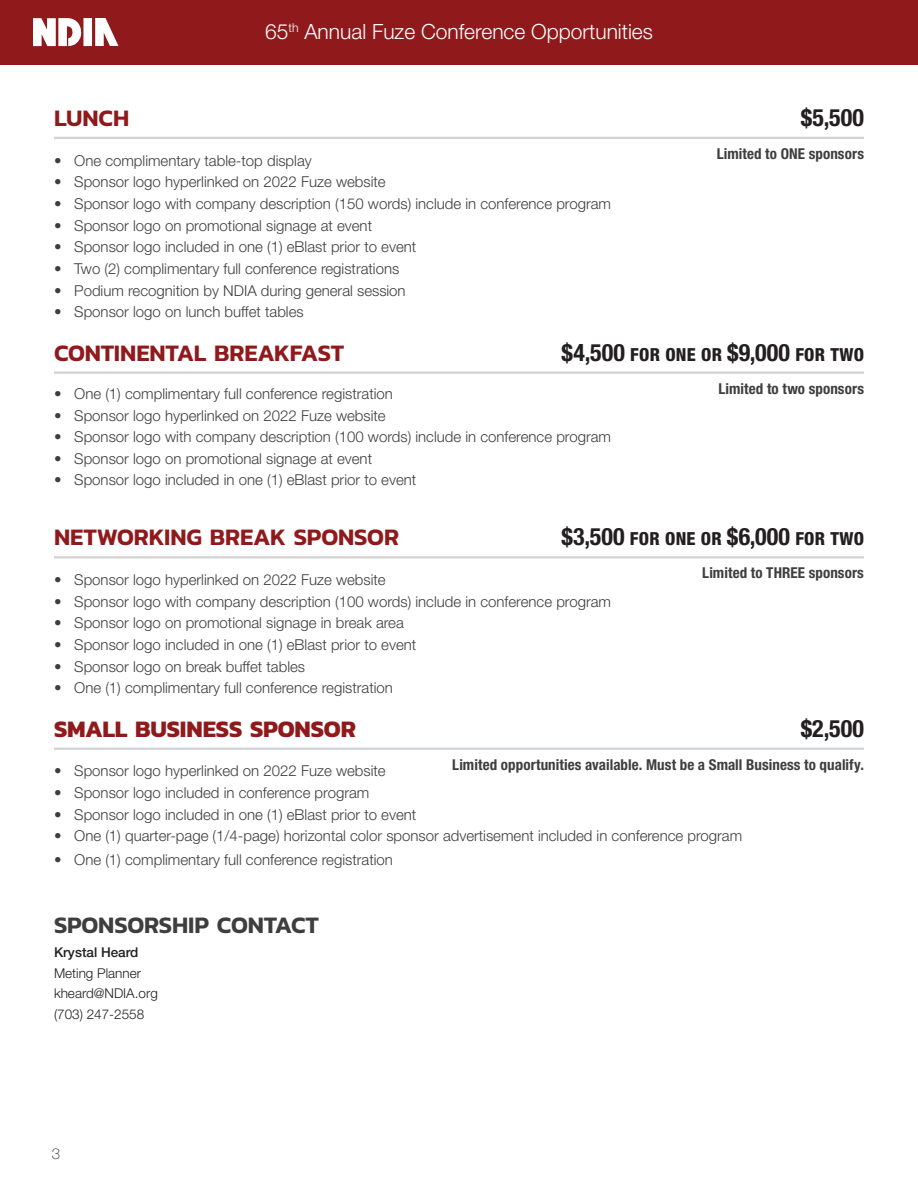
<style>
.page{position:relative;width:918px;height:1188px;background:#fff}
.page>*{position:absolute;margin:0;border:0;box-sizing:border-box;transform-origin:0 0}
.Sponsor_levels{font:600 24px "Kanit";letter-spacing:-.01em;color:#90191c}
.Sponsor_levels-2{font:700 24px "Kanit";letter-spacing:-.01em;color:#90191c}
.Contact_Header{font:600 24px "Kanit";letter-spacing:-.01em;color:#3e3e3f}
.Sponsor_levels-3{font:700 condensed 24px "Helvetica Neue LT Std";letter-spacing:.005em;color:#231f20}
.t1{font:300 21px "Helvetica Neue LT Std";color:#fff}
.Sponsor_levels-4{font:800 condensed 18px "Helvetica Neue LT Std";letter-spacing:.015em;color:#231f20}
.t2{font:300 15px "Helvetica Neue LT Std";color:#3e3e3f}
.Availibility_Line{font:700 condensed 15px "Helvetica Neue LT Std";letter-spacing:.005em;color:#3e3e3f}
.t3{font:100 15px "Helvetica Neue LT Std";color:#231f20}
.Contact_Body{font:300 13.5px "Helvetica Neue LT Std";color:#231f20}
.Contact_Name{font:500 13.5px "Helvetica Neue LT Std";color:#231f20}
.s1{font-weight:700;font-size:24px}
</style>
<div class="page">
<div style="left:0;top:0;width:918px;height:64px;background:#90191c"></div>
<div style="left:83px;top:18px;width:9px;height:28px;background:#fff"></div>
<svg style="left:95px;top:18px;width:23px;height:28px"></svg>
<svg style="left:33px;top:18px;width:49px;height:28px"></svg>
<hr style="left:54px;top:137px;width:810px;height:2px;background:#d1d2d4">
<hr style="left:54px;top:371px;width:810px;height:3px;background:#d1d2d4">
<hr style="left:54px;top:556px;width:810px;height:2px;background:#d1d2d4">
<hr style="left:54px;top:748px;width:810px;height:2px;background:#d1d2d4">
<h2 class="t1" style="left:265px;top:19px;width:389px">65<sup>th</sup> Annual Fuze Conference Opportunities</h2>
<p class="Sponsor_levels" style="left:54px;top:100px;width:77px">LUNCH</p>
<p class="Sponsor_levels-3" style="left:801px;top:103px;width:65px">$5,500</p>
<p class="Availibility_Line" style="left:717px;top:145px;width:149px">Limited to ONE sponsors</p>
<p class="t2" style="left:54px;top:151px;width:259px">• One complimentary table-top display</p>
<p class="t2" style="left:54px;top:173px;width:333px">• Sponsor logo hyperlinked on 2022 Fuze website</p>
<p class="t2" style="left:54px;top:194px;width:559px">• Sponsor logo with company description (150 words) include in conference program</p>
<p class="t2" style="left:54px;top:216px;width:320px">• Sponsor logo on promotional signage at event</p>
<p class="t2" style="left:54px;top:238px;width:364px">• Sponsor logo included in one (1) eBlast prior to event</p>
<p class="t2" style="left:54px;top:259px;width:347px">• Two (2) complimentary full conference registrations</p>
<p class="t2" style="left:54px;top:281px;width:353px">• Podium recognition by NDIA during general session</p>
<p class="t2" style="left:54px;top:303px;width:251px">• Sponsor logo on lunch buffet tables</p>
<p class="Sponsor_levels" style="left:54px;top:334px;width:292px">CONTINENTAL BREAKFAST</p>
<p class="Sponsor_levels-4" style="left:562px;top:343px;width:304px"><span class="s1">$4,500</span> FOR ONE OR <span class="s1">$9,000</span> FOR TWO</p>
<p class="Availibility_Line" style="left:718px;top:379px;width:147px">Limited to two sponsors</p>
<p class="t2" style="left:54px;top:384px;width:340px">• One (1) complimentary full conference registration</p>
<p class="t2" style="left:54px;top:406px;width:333px">• Sponsor logo hyperlinked on 2022 Fuze website</p>
<p class="t2" style="left:54px;top:428px;width:559px">• Sponsor logo with company description (100 words) include in conference program</p>
<p class="t2" style="left:54px;top:449px;width:320px">• Sponsor logo on promotional signage at event</p>
<p class="t2" style="left:54px;top:471px;width:364px">• Sponsor logo included in one (1) eBlast prior to event</p>
<p class="Sponsor_levels" style="left:54px;top:519px;width:347px">NETWORKING BREAK SPONSOR</p>
<p class="Sponsor_levels-4" style="left:562px;top:528px;width:304px"><span class="s1">$3,500</span> FOR ONE OR <span class="s1">$6,000</span> FOR TWO</p>
<p class="Availibility_Line" style="left:702px;top:564px;width:163px">Limited to THREE sponsors</p>
<p class="t2" style="left:54px;top:571px;width:333px">• Sponsor logo hyperlinked on 2022 Fuze website</p>
<p class="t2" style="left:54px;top:592px;width:559px">• Sponsor logo with company description (100 words) include in conference program</p>
<p class="t2" style="left:54px;top:614px;width:351px">• Sponsor logo on promotional signage in break area</p>
<p class="t2" style="left:54px;top:636px;width:364px">• Sponsor logo included in one (1) eBlast prior to event</p>
<p class="t2" style="left:54px;top:657px;width:253px">• Sponsor logo on break buffet tables</p>
<p class="t2" style="left:54px;top:679px;width:340px">• One (1) complimentary full conference registration</p>
<p class="Sponsor_levels-2" style="left:54px;top:710px;width:303px">SMALL BUSINESS SPONSOR</p>
<p class="Sponsor_levels-3" style="left:801px;top:714px;width:65px">$2,500</p>
<p class="Availibility_Line" style="left:452px;top:755px;width:413px">Limited opportunities available. Must be a Small Business to qualify.</p>
<p class="t2" style="left:54px;top:762px;width:333px">• Sponsor logo hyperlinked on 2022 Fuze website</p>
<p class="t2" style="left:54px;top:784px;width:317px">• Sponsor logo included in conference program</p>
<p class="t2" style="left:54px;top:805px;width:364px">• Sponsor logo included in one (1) eBlast prior to event</p>
<p class="t2" style="left:54px;top:827px;width:690px">• One (1) quarter-page (1/4-page) horizontal color sponsor advertisement included in conference program</p>
<p class="t2" style="left:54px;top:851px;width:340px">• One (1) complimentary full conference registration</p>
<p class="Contact_Header" style="left:54px;top:907px;width:266px">SPONSORSHIP CONTACT</p>
<p class="Contact_Name" style="left:54px;top:944px;width:86px">Krystal Heard</p>
<p class="Contact_Body" style="left:54px;top:965px;width:89px">Meting Planner</p>
<p class="Contact_Body" style="left:54px;top:985px;width:105px">kheard@NDIA.org</p>
<p class="Contact_Body" style="left:54px;top:1006px;width:92px">(703) 247-2558</p>
<p class="t3" style="left:52px;top:1145px;width:10px">3</p>
</div>
